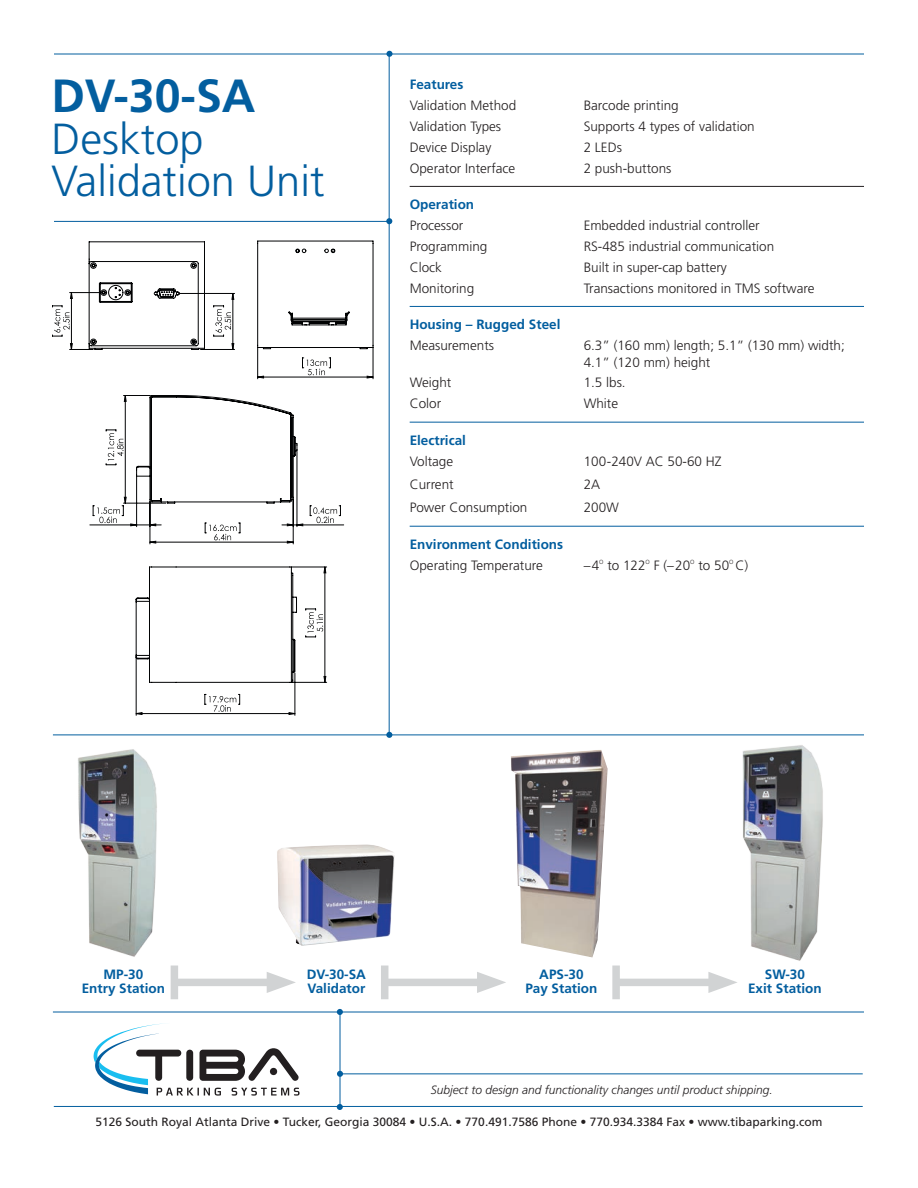
<style>
.page{position:relative;width:918px;height:1188px;background:#fff}
.page>*{position:absolute;margin:0;border:0;box-sizing:border-box;transform-origin:0 0}
.t1{font:700 46.5px "Frutiger";color:#035e9f}
.t2{font:300 43.5px/42px "Frutiger";color:#035e9f}
.t3{font:300 13.5px/16.5px "Frutiger";color:#231f20}
.t4{font:700 13.5px "Frutiger";color:#035e9f}
.t5{font:12px "Frutiger";color:#231f20}
.t6{font:italic 300 12px "Frutiger";color:#231f20}
.t7{font:300 6px "Frutiger";color:#231f20}
</style>
<div class="page">
<hr style="left:410px;top:186px;width:454px;height:1px;background:#231f20">
<hr style="left:410px;top:306px;width:454px;height:1px;background:#035e9f">
<hr style="left:410px;top:422px;width:454px;height:1px;background:#035e9f">
<hr style="left:410px;top:526px;width:454px;height:1px;background:#035e9f">
<hr style="left:54px;top:1106px;width:809px;height:1px;background:#035e9f">
<svg style="left:337px;top:1104px;width:6px;height:6px"></svg>
<hr style="left:389px;top:54px;width:1px;height:681px;background:#035e9f">
<hr style="left:54px;top:54px;width:810px;height:1px;background:#035e9f">
<div style="left:386px;top:51px;width:7px;height:6px;background:#035e9f;border-radius:50%"></div>
<hr style="left:54px;top:221px;width:336px;height:1px;background:#035e9f">
<svg style="left:386px;top:218px;width:6px;height:6px"></svg>
<hr style="left:53px;top:1012px;width:811px;height:1px;background:#035e9f">
<svg style="left:337px;top:1009px;width:6px;height:6px"></svg>
<img style="left:277px;top:844px;width:118px;height:102px">
<hr style="left:53px;top:735px;width:811px;height:1px;background:#035e9f">
<svg style="left:386px;top:732px;width:6px;height:6px"></svg>
<img style="left:78px;top:749px;width:79px;height:208px">
<img style="left:733px;top:734px;width:96px;height:227px">
<hr style="left:340px;top:1013px;width:1px;height:93px;background:#035e9f">
<img style="left:511px;top:750px;width:97px;height:207px">
<div style="left:174px;top:979px;width:105px;height:7px;background:#d1d3d4"></div>
<div style="left:171px;top:966px;width:7px;height:33px;background:#d1d3d4"></div>
<svg style="left:267px;top:972px;width:29px;height:21px"></svg>
<div style="left:385px;top:979px;width:104px;height:7px;background:#d1d3d4"></div>
<div style="left:381px;top:966px;width:7px;height:33px;background:#d1d3d4"></div>
<svg style="left:477px;top:972px;width:29px;height:21px"></svg>
<div style="left:616px;top:979px;width:105px;height:7px;background:#d1d3d4"></div>
<div style="left:612px;top:966px;width:8px;height:33px;background:#d1d3d4"></div>
<svg style="left:708px;top:972px;width:29px;height:21px"></svg>
<svg style="left:94px;top:1023px;width:206px;height:73px"></svg>
<hr style="left:341px;top:1073px;width:522px;height:1px;background:#035e9f">
<svg style="left:337px;top:1071px;width:6px;height:6px"></svg>
<hr style="left:481px;top:298px;width:1px;height:60px;background:#010203">
<hr style="left:137px;top:747px;width:158px;height:1px;background:#010203">
<hr style="left:393px;top:502px;width:1px;height:31px;background:#010203">
<hr style="left:509px;top:502px;width:1px;height:31px;background:#010203">
<hr style="left:292px;top:716px;width:35px;height:1px;background:#010203">
<hr style="left:373px;top:347px;width:1px;height:32px;background:#010203">
<svg style="left:52px;top:241px;width:321px;height:304px"></svg>
<svg style="left:135px;top:566px;width:193px;height:149px"></svg>
<h1 class="t1" style="left:51px;top:69px;width:206px">DV-30-SA</h1>
<h2 class="t2" style="left:51px;top:118px;width:275px">Desktop<br>Validation Unit</h2>
<p class="t4" style="left:410px;top:77px;width:55px">Features</p>
<p class="t3" style="left:410px;top:97px;width:108px">Validation Method</p>
<p class="t3" style="left:584px;top:97px;width:97px">Barcode printing</p>
<p class="t3" style="left:410px;top:118px;width:93px">Validation Types</p>
<p class="t3" style="left:584px;top:118px;width:173px">Supports 4 types of validation</p>
<p class="t3" style="left:410px;top:139px;width:83px">Device Display</p>
<p class="t3" style="left:584px;top:139px;width:40px">2 LEDs</p>
<p class="t3" style="left:410px;top:160px;width:107px">Operator Interface</p>
<p class="t3" style="left:584px;top:160px;width:89px">2 push-buttons</p>
<p class="t4" style="left:410px;top:197px;width:66px">Operation</p>
<p class="t3" style="left:410px;top:217px;width:55px">Processor</p>
<p class="t3" style="left:584px;top:217px;width:178px">Embedded industrial controller</p>
<p class="t3" style="left:410px;top:238px;width:79px">Programming</p>
<p class="t3" style="left:584px;top:238px;width:192px">RS-485 industrial communication</p>
<p class="t3" style="left:410px;top:259px;width:34px">Clock</p>
<p class="t3" style="left:584px;top:259px;width:145px">Built in super-cap battery</p>
<p class="t3" style="left:410px;top:280px;width:66px">Monitoring</p>
<p class="t3" style="left:584px;top:280px;width:232px">Transactions monitored in TMS software</p>
<p class="t4" style="left:410px;top:317px;width:152px">Housing – Rugged Steel</p>
<p class="t3" style="left:410px;top:337px;width:86px">Measurements</p>
<p class="t3" style="left:584px;top:337px;width:263px">6.3” (160 mm) length; 5.1” (130 mm) width;<br>4.1” (120 mm) height</p>
<p class="t3" style="left:410px;top:374px;width:43px">Weight</p>
<p class="t3" style="left:584px;top:374px;width:44px">1.5 lbs.</p>
<p class="t3" style="left:410px;top:395px;width:33px">Color</p>
<p class="t3" style="left:584px;top:395px;width:36px">White</p>
<p class="t4" style="left:410px;top:432px;width:58px">Electrical</p>
<p class="t3" style="left:410px;top:453px;width:45px">Voltage</p>
<p class="t3" style="left:584px;top:453px;width:139px">100-240V AC 50-60 HZ</p>
<p class="t3" style="left:410px;top:476px;width:46px">Current</p>
<p class="t3" style="left:584px;top:476px;width:18px">2A</p>
<p class="t3" style="left:410px;top:499px;width:119px">Power Consumption</p>
<p class="t3" style="left:584px;top:499px;width:37px">200W</p>
<p class="t4" style="left:410px;top:536px;width:155px">Environment Conditions</p>
<p class="t3" style="left:410px;top:557px;width:135px">Operating Temperature</p>
<p class="t3" style="left:584px;top:557px;width:17px">–4</p>
<p class="t7" style="left:599px;top:558px;width:6px">O</p>
<p class="t3" style="left:607px;top:557px;width:40px">to 122</p>
<p class="t7" style="left:646px;top:558px;width:6px">O</p>
<p class="t3" style="left:654px;top:557px;width:38px">F (–20</p>
<p class="t7" style="left:690px;top:558px;width:6px">O</p>
<p class="t3" style="left:698px;top:557px;width:32px">to 50</p>
<p class="t7" style="left:729px;top:558px;width:6px">O</p>
<p class="t3" style="left:736px;top:557px;width:14px">C)</p>
<p class="t4" style="left:104px;top:967px;width:41px">MP-30</p>
<p class="t4" style="left:307px;top:967px;width:61px">DV-30-SA</p>
<p class="t4" style="left:539px;top:967px;width:46px">APS-30</p>
<p class="t4" style="left:765px;top:967px;width:42px">SW-30</p>
<p class="t4" style="left:82px;top:980px;width:85px">Entry Station</p>
<p class="t4" style="left:308px;top:980px;width:59px">Validator</p>
<p class="t4" style="left:525px;top:980px;width:74px">Pay Station</p>
<p class="t4" style="left:748px;top:980px;width:75px">Exit Station</p>
<p class="t6" style="left:431px;top:1083px;width:344px">Subject to design and functionality changes until product shipping.</p>
<p class="t5" style="left:96px;top:1115px;width:728px">5126 South Royal Atlanta Drive • Tucker, Georgia 30084 • U.S.A. • 770.491.7586 Phone • 770.934.3384 Fax • www.tibaparking.com</p>
</div>
